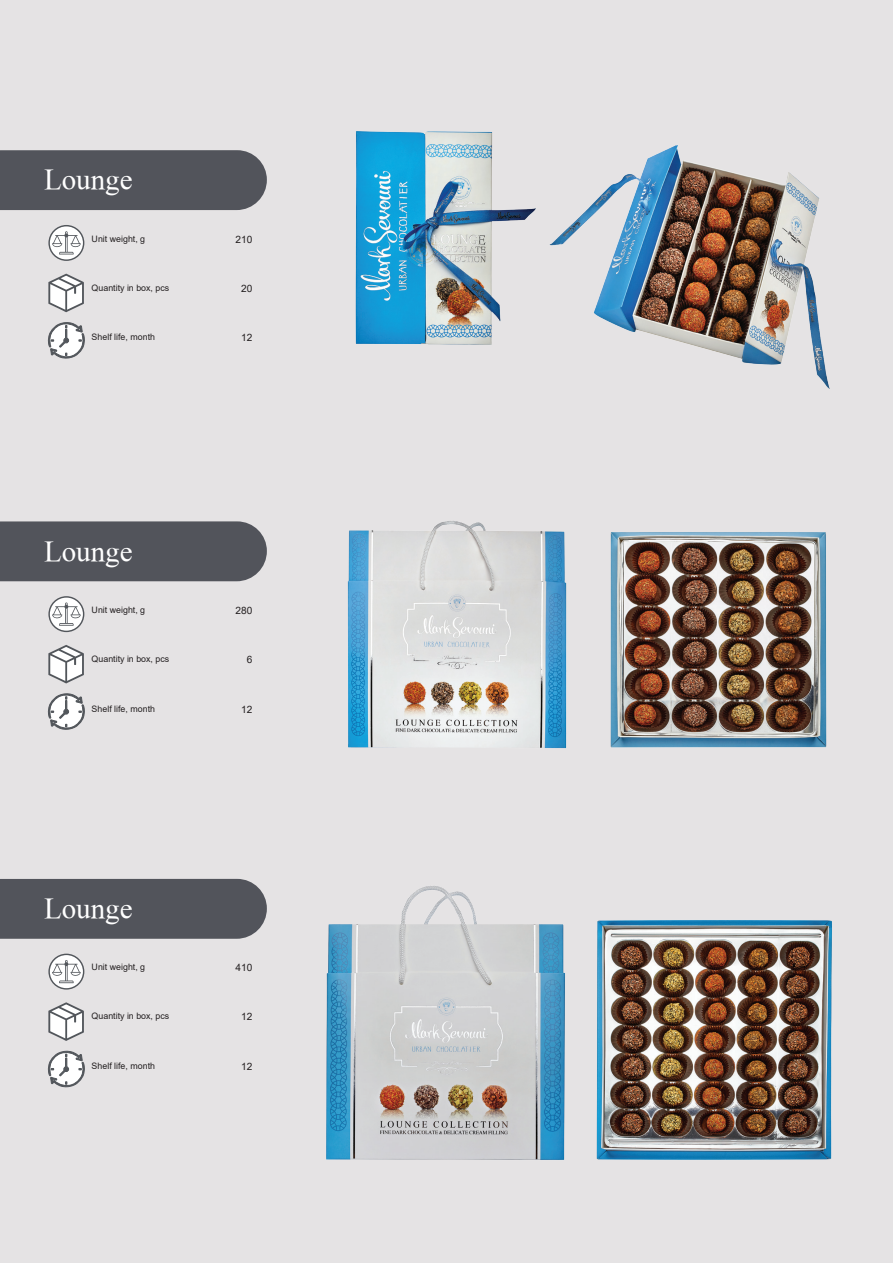
<style>
.page{position:relative;width:893px;height:1263px;background:#e5e3e4}
.page>*{position:absolute;margin:0;border:0;box-sizing:border-box;transform-origin:0 0}
.t1{font:29.1px "Times Lat Arm";color:#fff}
.t2{font:10.05px "Arial";color:#231f20}
.t3{font:8.85px "Arial";color:#231f20}
</style>
<div class="page">
<img style="left:355px;top:131px;width:181px;height:214px">
<img style="left:326px;top:886px;width:239px;height:274px">
<img style="left:347px;top:521px;width:220px;height:228px">
<img style="left:610px;top:532px;width:217px;height:216px">
<img style="left:596px;top:920px;width:236px;height:240px">
<img style="left:549px;top:145px;width:281px;height:244px">
<svg style="left:48px;top:225px;width:36px;height:36px"></svg>
<svg style="left:48px;top:274px;width:36px;height:38px"></svg>
<svg style="left:48px;top:322px;width:37px;height:37px"></svg>
<div style="left:0;top:150px;width:267px;height:60px;background:#52545b"></div>
<svg style="left:48px;top:596px;width:36px;height:36px"></svg>
<svg style="left:48px;top:645px;width:36px;height:38px"></svg>
<svg style="left:48px;top:693px;width:37px;height:37px"></svg>
<div style="left:0;top:521px;width:267px;height:60px;background:#52545b"></div>
<svg style="left:48px;top:954px;width:36px;height:35px"></svg>
<svg style="left:48px;top:1002px;width:36px;height:39px"></svg>
<svg style="left:48px;top:1050px;width:37px;height:38px"></svg>
<div style="left:0;top:879px;width:267px;height:60px;background:#52545b"></div>
<p class="t1" style="left:44px;top:163px;width:90px">Lounge</p>
<p class="t3" style="left:92px;top:232px;width:55px">Unit weight, g</p>
<p class="t2" style="left:236px;top:232px;width:18px">210</p>
<p class="t3" style="left:92px;top:281px;width:79px">Quantity in box, pcs</p>
<p class="t2" style="left:241px;top:281px;width:13px">20</p>
<p class="t3" style="left:92px;top:331px;width:65px">Shelf life, month</p>
<p class="t2" style="left:241px;top:331px;width:13px">12</p>
<p class="t1" style="left:44px;top:535px;width:90px">Lounge</p>
<p class="t3" style="left:92px;top:604px;width:55px">Unit weight, g</p>
<p class="t2" style="left:236px;top:603px;width:18px">280</p>
<p class="t3" style="left:92px;top:653px;width:79px">Quantity in box, pcs</p>
<p class="t2" style="left:247px;top:652px;width:7px">6</p>
<p class="t3" style="left:92px;top:702px;width:65px">Shelf life, month</p>
<p class="t2" style="left:241px;top:702px;width:13px">12</p>
<p class="t1" style="left:44px;top:892px;width:90px">Lounge</p>
<p class="t3" style="left:92px;top:961px;width:55px">Unit weight, g</p>
<p class="t2" style="left:236px;top:961px;width:18px">410</p>
<p class="t3" style="left:92px;top:1010px;width:79px">Quantity in box, pcs</p>
<p class="t2" style="left:241px;top:1010px;width:13px">12</p>
<p class="t3" style="left:92px;top:1060px;width:65px">Shelf life, month</p>
<p class="t2" style="left:241px;top:1059px;width:13px">12</p>
</div>
